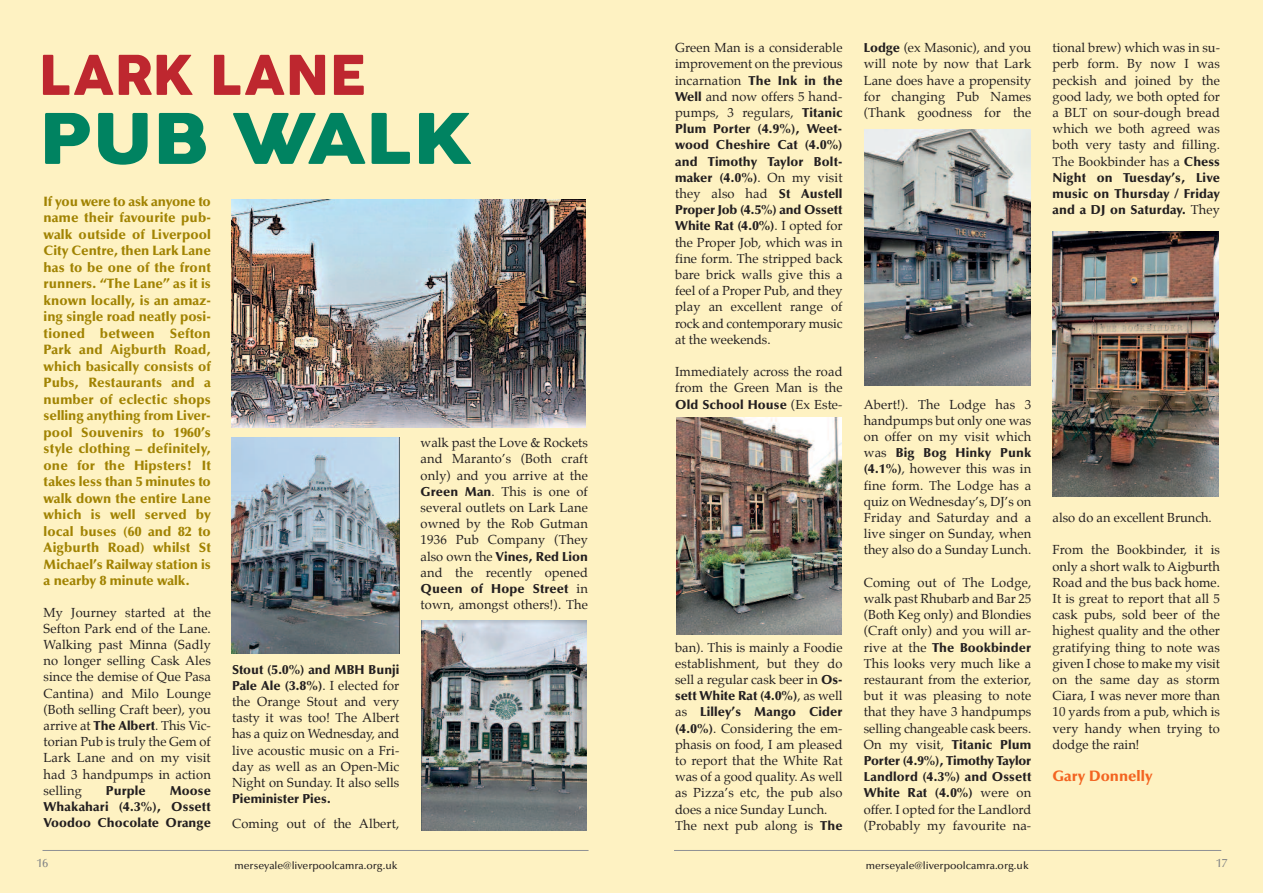
<style>
.page{position:relative;width:1263px;height:893px;background:#fef2c2}
.page>*{position:absolute;margin:0;border:0;box-sizing:border-box;transform-origin:0 0}
.t1{font:68.7px "COCOGOOSE";color:#008361;scale:1.14 1}
.t2{font:54px "COCOGOOSE";color:#be272f}
.t3{font:900 15px "Optima";color:#f36421}
.t4{font:900 13.5px/16.5px "Optima";color:#a18302;text-align:justify}
.t5{font:12.9px/16.2px "Palatino";letter-spacing:.01em;color:#231f20;text-align:justify}
.t6{font:900 12.9px/16.2px "Optima";letter-spacing:.01em;color:#231f20;text-align:justify}
.t7{font:900 12.9px/16.2px "Optima";letter-spacing:-.01em;color:#231f20}
.t8{font:500 12px "Optima";color:#808285;scale:.95 1}
.t9{font:500 10.5px "Optima";color:#231f20}
.s1{font-family:"Optima";font-weight:900}
.s2{font-family:"Palatino";font-weight:400}
</style>
<div class="page">
<hr style="left:674px;top:850px;width:547px;height:1px;background:#8f9194">
<hr style="left:43px;top:850px;width:545px;height:1px;background:#8f9194">
<img style="left:676px;top:417px;width:165px;height:217px">
<img style="left:864px;top:129px;width:166px;height:257px">
<img style="left:232px;top:438px;width:168px;height:215px">
<img style="left:421px;top:621px;width:166px;height:209px">
<img style="left:1052px;top:231px;width:166px;height:266px">
<img style="left:232px;top:200px;width:354px;height:228px">
<h2 class="t2" style="left:40px;top:38px;width:328px">LARK LANE</h2>
<h1 class="t1" style="left:40px;top:92px;width:381px">PUB WALK</h1>
<p class="t4" style="left:44px;top:194px;width:169px">If you were to ask anyone to name their favourite pub&shy;walk outside of Liverpool City Centre, then Lark Lane has to be one of the front runners. “The Lane” as it is known locally, is an amaz&shy;ing single road neatly posi&shy;tioned between Sefton Park and Aigburth Road, which basically consists of Pubs, Restaurants and a number of eclectic shops selling anything from Liver&shy;pool Souvenirs to 1960’s style clothing – definitely, one for the Hipsters! It takes less than 5 minutes to walk down the entire Lane which is well served by local buses (60 and 82 to Aigburth Road) whilst St Michael’s Railway station is a nearby 8 minute walk.</p>
<p class="t5" style="left:44px;top:605px;width:169px">My Journey started at the Sefton Park end of the Lane.<br>Walking past Minna (Sadly no longer selling Cask Ales since the demise of Que Pasa Cantina) and Milo Lounge (Both selling Craft beer), you arrive at <span class="s1">The Albert</span>. This Vic&shy;torian Pub is truly the Gem of Lark Lane and on my visit had 3 handpumps in action selling</p>
<p class="t6" style="left:106px;top:783px;width:41px">Purple</p>
<p class="t6" style="left:44px;top:783px;width:169px;text-indent:126px">Moose Whakahari (4.3%), Ossett Voodoo Chocolate Orange</p>
<p class="t6" style="left:232px;top:662px;width:169px">Stout (5.0%) and MBH Bunji<br>Pale Ale (3.8%)<span class="s2">. I elected for</span></p>
<p class="t5" style="left:232px;top:694px;width:169px">the Orange Stout and very tasty it was too! The Albert has a quiz on Wednesday, and live acoustic music on a Fri&shy;day as well as an Open-Mic Night on Sunday. It also sells</p>
<p class="t6" style="left:232px;top:792px;width:100px">Pieminister Pies.</p>
<p class="t5" style="left:232px;top:817px;width:169px">Coming out of the Albert,</p>
<p class="t5" style="left:421px;top:436px;width:169px">walk past the Love &amp; Rockets and Maranto’s (Both craft only) and you arrive at the <span class="s1">Green Man</span>. This is one of several outlets on Lark Lane owned by the Rob Gutman 1936 Pub Company (They</p>
<p class="t6" style="left:421px;top:549px;width:169px"><span class="s2">also own the</span> Vines, Red Lion</p>
<p class="t5" style="left:421px;top:565px;width:169px">and the recently opened</p>
<p class="t6" style="left:421px;top:582px;width:169px">Queen of Hope Street <span class="s2">in</span></p>
<p class="t5" style="left:421px;top:598px;width:169px">town, amongst others!). The</p>
<p class="t5" style="left:675px;top:40px;width:169px">Green Man is a considerable improvement on the previous incarnation <span class="s1">The Ink in the Well</span> and now offers 5 hand&shy;pumps, 3 regulars, <span class="s1">Titanic</span></p>
<p class="t6" style="left:675px;top:122px;width:169px">Plum Porter (4.9%), Weet&shy;wood Cheshire Cat (4.0%) and Timothy Taylor Bolt&shy;maker (4.0%)<span class="s2">. On my visit</span></p>
<p class="t5" style="left:675px;top:186px;width:169px">they also had <span class="s1">St Austell</span></p>
<p class="t7" style="left:675px;top:203px;width:169px">Proper Job (4.5%) and Ossett<br>White Rat (4.0%)<span class="s2">. I opted for</span></p>
<p class="t5" style="left:675px;top:235px;width:169px">the Proper Job, which was in fine form. The stripped back bare brick walls give this a feel of a Proper Pub, and they play an excellent range of rock and contemporary music at the weekends.</p>
<p class="t5" style="left:675px;top:364px;width:169px">Immediately across the road from the Green Man is the</p>
<p class="t6" style="left:675px;top:397px;width:169px">Old School House <span class="s2">(Ex Este-</span></p>
<p class="t5" style="left:675px;top:640px;width:169px">ban). This is mainly a Foodie establishment, but they do sell a regular cask beer in <span class="s1">Os-</span></p>
<p class="t6" style="left:675px;top:689px;width:169px">sett White Rat (4.0%)<span class="s2">, as well as</span> Lilley’s Mango Cider</p>
<p class="t5" style="left:675px;top:721px;width:169px;text-align:left"><span class="s1">(4.0%)</span>. Considering the em&shy;phasis on food, I am pleased to report that the White Rat was of a good quality. As well as Pizza’s etc, the pub also does a nice Sunday Lunch.<br>The next pub along is <span class="s1">The</span></p>
<p class="t5" style="left:864px;top:40px;width:169px"><span class="s1">Lodge</span> (ex Masonic), and you will note by now that Lark Lane does have a propensity for changing Pub Names (Thank goodness for the</p>
<p class="t5" style="left:864px;top:397px;width:169px">Abert!). The Lodge has 3 handpumps but only one was on offer on my visit which</p>
<p class="t6" style="left:864px;top:446px;width:169px"><span class="s2">was</span> Big Bog Hinky Punk</p>
<p class="t5" style="left:864px;top:462px;width:169px"><span class="s1">(4.1%)</span>, however this was in fine form. The Lodge has a quiz on Wednesday’s, DJ’s on Friday and Saturday and a live singer on Sunday, when they also do a Sunday Lunch.</p>
<p class="t5" style="left:864px;top:575px;width:169px">Coming out of The Lodge, walk past Rhubarb and Bar 25 (Both Keg only) and Blondies (Craft only) and you will ar-</p>
<p class="t6" style="left:864px;top:640px;width:169px"><span class="s2">rive at the</span> The Bookbinder</p>
<p class="t5" style="left:864px;top:656px;width:169px">This looks very much like a restaurant from the exterior, but it was pleasing to note that they have 3 handpumps selling changeable cask beers.</p>
<p class="t6" style="left:864px;top:738px;width:169px"><span class="s2">On my visit,</span> Titanic Plum Porter (4.9%), Timothy Taylor Landlord (4.3%) and Ossett White Rat (4.0%) <span class="s2">were on</span></p>
<p class="t5" style="left:864px;top:802px;width:169px">offer. I opted for the Landlord (Probably my favourite na-</p>
<p class="t5" style="left:1052px;top:40px;width:169px">tional brew) which was in su&shy;perb form. By now I was peckish and joined by the good lady, we both opted for a BLT on sour-dough bread which we both agreed was both very tasty and filling.<br>The Bookbinder has a <span class="s1">Chess</span></p>
<p class="t6" style="left:1052px;top:171px;width:169px">Night on Tuesday’s, Live music on Thursday / Friday and a DJ on Saturday. <span class="s2">They</span></p>
<p class="t5" style="left:1052px;top:510px;width:161px">also do an excellent Brunch.</p>
<p class="t5" style="left:1052px;top:543px;width:169px">From the Bookbinder, it is only a short walk to Aigburth Road and the bus back home.<br>It is great to report that all 5 cask pubs, sold beer of the highest quality and the other gratifying thing to note was given I chose to make my visit on the same day as storm Ciara, I was never more than 10 yards from a pub, which is very handy when trying to dodge the rain!</p>
<p class="t3" style="left:1052px;top:770px;width:101px">Gary Donnelly</p>
<p class="t8" style="left:37px;top:858px;width:13px">16</p>
<p class="t9" style="left:234px;top:861px;width:165px">merseyale@liverpoolcamra.org.uk</p>
<p class="t9" style="left:866px;top:861px;width:165px">merseyale@liverpoolcamra.org.uk</p>
<p class="t8" style="left:1216px;top:858px;width:13px">17</p>
</div>
